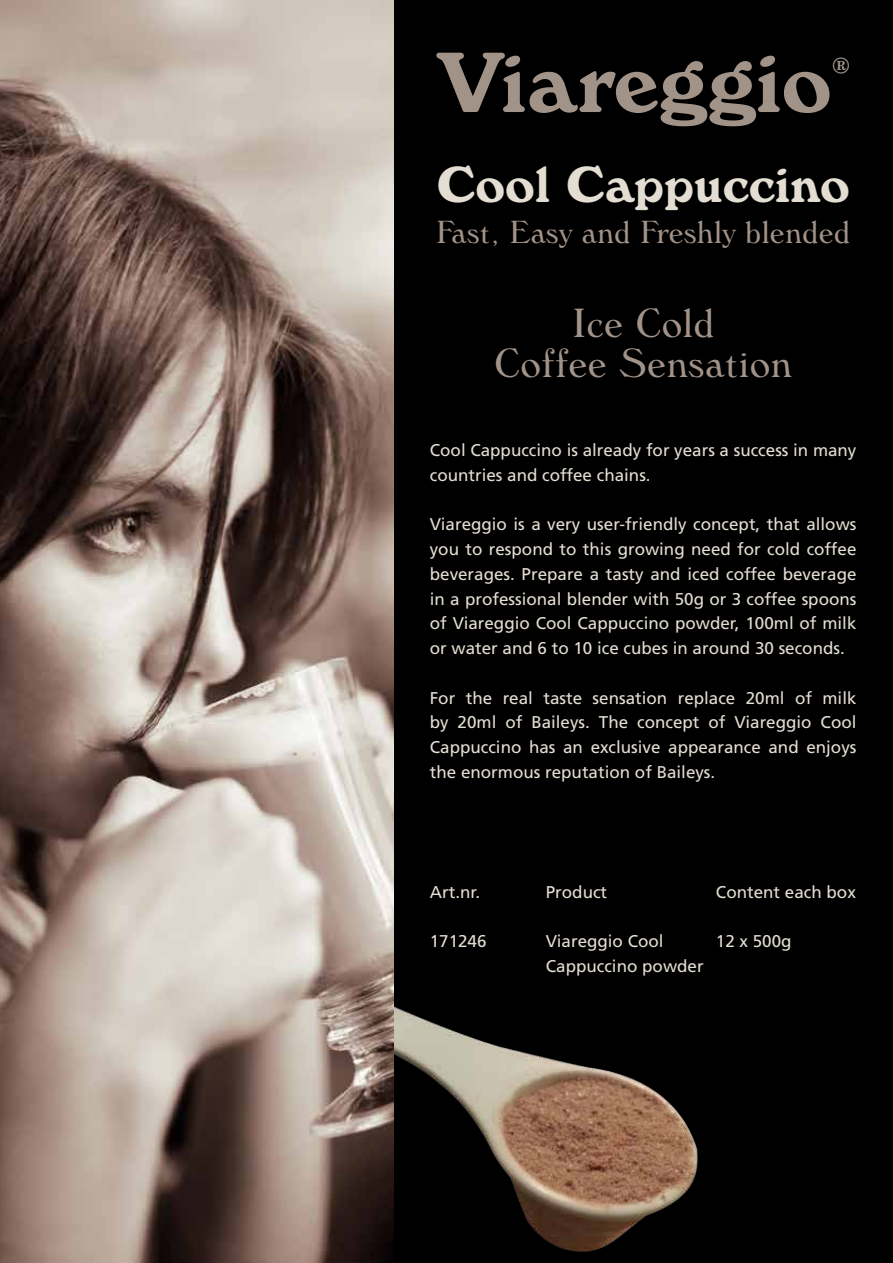
<style>
.page{position:relative;width:893px;height:1263px;background:#000}
.page>*{position:absolute;margin:0;border:0;box-sizing:border-box;transform-origin:0 0}
.t1{font:83.55px "Windsor BT";color:#a29389}
.t2{font:49.5px "Windsor BT";color:#e3ddd2}
.t3{font:300 41.55px/40.2px "Windsor BT";color:#a29389;text-align:center}
.t4{font:300 32.55px "Windsor BT";color:#a29389}
.t5{font:22.5px "Windsor BT";color:#a29389}
.t6{font:16.95px/24.8px "Frutiger";color:#e3ddd2;text-align:justify}
</style>
<div class="page">
<img style="left:394px;top:1006px;width:303px;height:245px">
<img style="left:0;top:0;width:394px;height:1263px">
<h1 class="t1" style="left:436px;top:34px;width:397px">Viareggio</h1>
<h3 class="t5" style="left:832px;top:52px;width:20px">®</h3>
<h2 class="t2" style="left:436px;top:156px;width:415px">Cool Cappuccino</h2>
<h3 class="t4" style="left:436px;top:211px;width:416px">Fast, Easy and Freshly blended</h3>
<h3 class="t3" style="left:494px;top:302px;width:300px">Ice Cold<br>Coffee Sensation</h3>
<p class="t6" style="left:430px;top:438px;width:428px">Cool Cappuccino is already for years a success in many countries and coffee chains.</p>
<p class="t6" style="left:430px;top:512px;width:428px">Viareggio is a very user-friendly concept, that allows you to respond to this growing need for cold coffee beverages. Prepare a tasty and iced coffee beverage in a professional blender with 50g or 3 coffee spoons of Viareggio Cool Cappuccino powder, 100ml of milk or water and 6 to 10 ice cubes in around 30 seconds.</p>
<p class="t6" style="left:430px;top:685px;width:428px">For the real taste sensation replace 20ml of milk by 20ml of Baileys. The concept of Viareggio Cool Cappuccino has an exclusive appearance and enjoys the enormous reputation of Baileys.</p>
<p class="t6" style="left:430px;top:880px;width:52px">Art.nr.</p>
<p class="t6" style="left:546px;top:880px;width:63px">Product</p>
<p class="t6" style="left:716px;top:880px;width:141px">Content each box</p>
<p class="t6" style="left:430px;top:929px;width:58px">171246</p>
<p class="t6" style="left:546px;top:929px;width:119px">Viareggio Cool</p>
<p class="t6" style="left:716px;top:929px;width:77px">12 x 500g</p>
<p class="t6" style="left:546px;top:954px;width:159px">Cappuccino powder</p>
</div>
